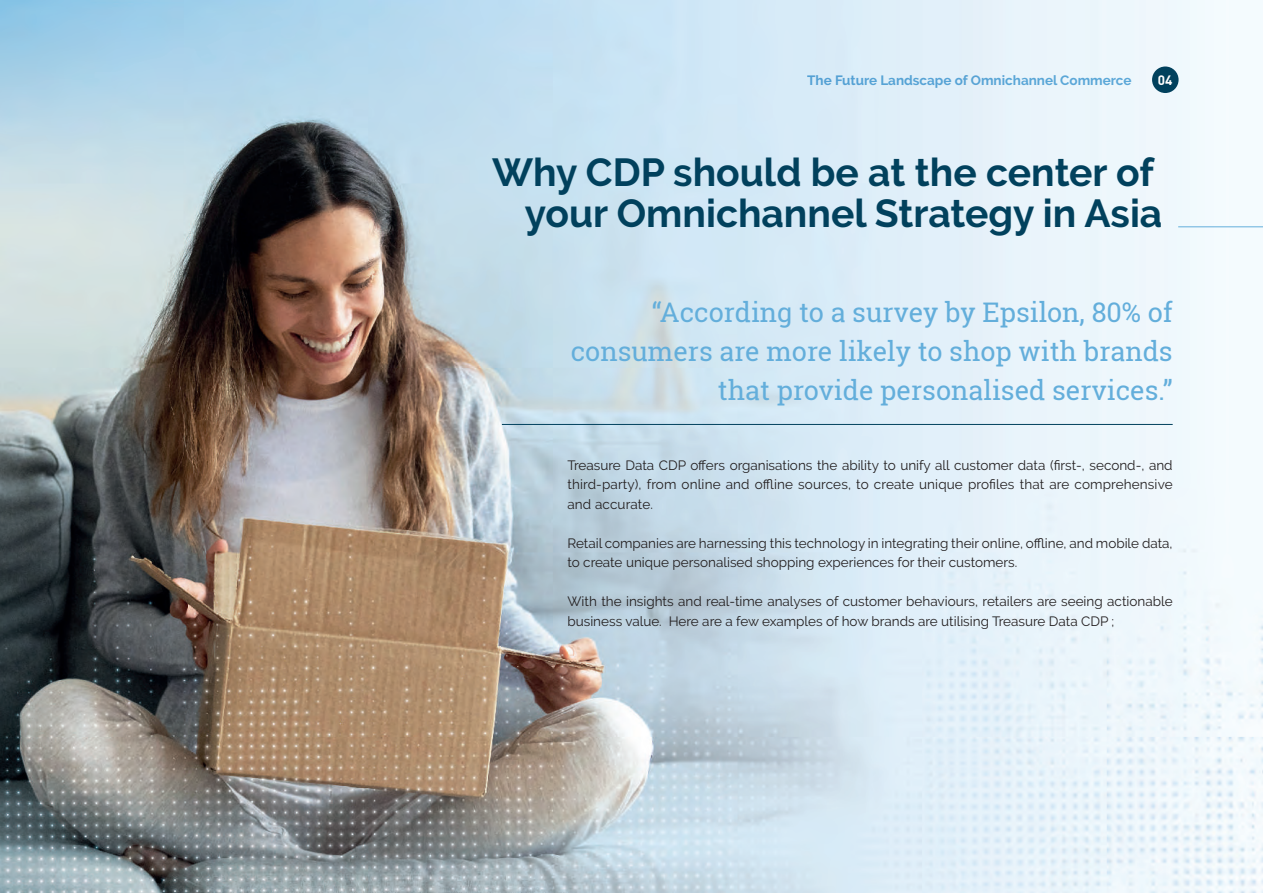
<style>
.page{position:relative;width:1263px;height:893px;background:#fff}
.page>*{position:absolute;margin:0;border:0;box-sizing:border-box;transform-origin:0 0}
.t1{font:700 39px/40.3px "Raleway";color:#01415d;text-align:right}
.t2{font:27px/39px "Roboto Slab";color:#63aedb;text-align:right}
.t3{font:13.5px/19.5px "Raleway";color:#231f20}
.t4{font:700 13.5px "Raleway";color:#63aedb}
.t5{font:700 13.5px "DIN";color:#fff}
</style>
<div class="page">
<img style="left:0;top:0;width:1263px;height:893px">
<div style="left:1152px;top:66px;width:26px;height:27px;background:#01415d;border-radius:50%"></div>
<hr style="left:1178px;top:226px;width:85px;height:1px;background:#63aedb">
<hr style="left:502px;top:424px;width:671px;height:1px;background:#01415d">
<p class="t4" style="left:807px;top:72px;width:326px">The Future Landscape of Omnichannel Commerce</p>
<p class="t5" style="left:1158px;top:71px;width:16px">04</p>
<h1 class="t1" style="left:492px;top:153px;width:672px">Why CDP should be at the center of your Omnichannel Strategy in Asia</h1>
<h2 class="t2" style="left:571px;top:293px;width:603px">“According to a survey by Epsilon, 80% of consumers are more likely to shop with brands that provide personalised services.”</h2>
<p class="t3" style="left:567px;top:455px;width:607px;text-align:justify">Treasure Data CDP offers organisations the ability to unify all customer data (first-, second-, and third-party), from online and offline sources, to create unique profiles that are comprehensive and accurate.</p>
<p class="t3" style="left:567px;top:533px;width:607px">Retail companies are harnessing this technology in integrating their online, offline, and mobile data, to create unique personalised shopping experiences for their customers.</p>
<p class="t3" style="left:567px;top:591px;width:607px">With the insights and real-time analyses of customer behaviours, retailers are seeing actionable business value. Here are a few examples of how brands are utilising Treasure Data CDP ;</p>
</div>
